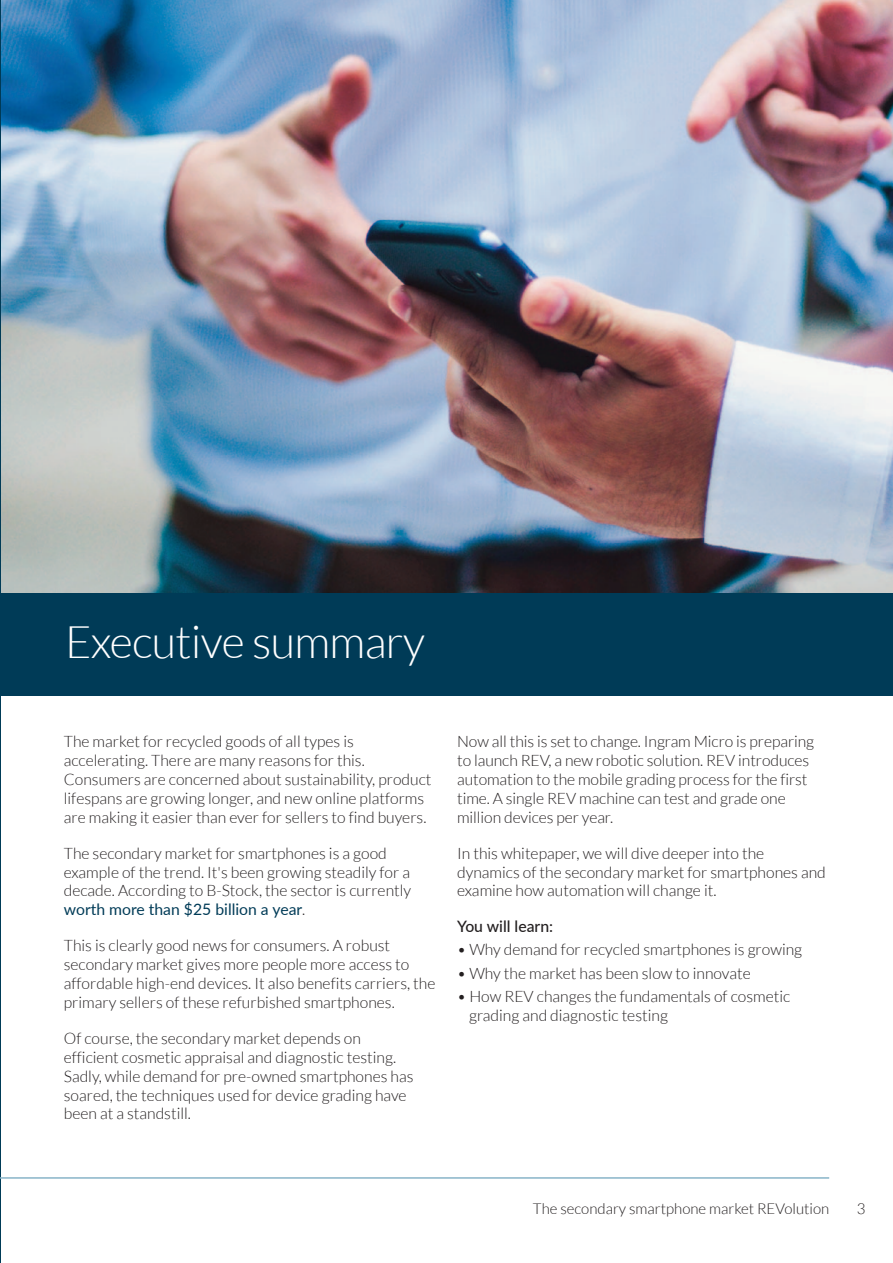
<style>
.page{position:relative;width:893px;height:1263px;background:#fff}
.page>*{position:absolute;margin:0;border:0;box-sizing:border-box;transform-origin:0 0}
.t1{font:300 45px "Lato";letter-spacing:-.015em;color:#fff}
.t2{font:300 15.75px/18.9px "Lato";color:#231f20}
.t3{font:500 15.75px "Lato";color:#231f20}
.t4{font:300 15px "Lato";color:#231f20}
.s1{font-weight:400;color:#003b57}
</style>
<div class="page">
<img style="left:0;top:0;width:893px;height:593px">
<hr style="left:0;top:1177px;width:829px;height:2px;background:#88b4c8">
<div style="left:0;top:593px;width:893px;height:102px;background:#003b57"></div>
<p class="t1" style="left:65px;top:614px;width:361px">Executive summary</p>
<p class="t2" style="left:64px;top:731px;width:369px">The market for recycled goods of all types is accelerating. There are many reasons for this.<br>Consumers are concerned about sustainability, product lifespans are growing longer, and new online platforms are making it easier than ever for sellers to find buyers.</p>
<p class="t2" style="left:64px;top:843px;width:349px">The secondary market for smartphones is a good example of the trend. It's been growing steadily for a decade. According to B-Stock, the sector is currently <span class="s1">worth more than $25 billion a year</span>.</p>
<p class="t2" style="left:64px;top:936px;width:373px">This is clearly good news for consumers. A robust secondary market gives more people more access to affordable high-end devices. It also benefits carriers, the primary sellers of these refurbished smartphones.</p>
<p class="t2" style="left:64px;top:1028px;width:351px">Of course, the secondary market depends on efficient cosmetic appraisal and diagnostic testing.<br>Sadly, while demand for pre-owned smartphones has soared, the techniques used for device grading have been at a standstill.</p>
<p class="t2" style="left:457px;top:731px;width:359px">Now all this is set to change. Ingram Micro is preparing to launch REV, a new robotic solution. REV introduces automation to the mobile grading process for the first time. A single REV machine can test and grade one million devices per year.</p>
<p class="t2" style="left:457px;top:843px;width:370px">In this whitepaper, we will dive deeper into the dynamics of the secondary market for smartphones and examine how automation will change it.</p>
<p class="t3" style="left:457px;top:917px;width:97px">You will learn:</p>
<p class="t2" style="left:457px;top:940px;width:347px">• Why demand for recycled smartphones is growing</p>
<p class="t2" style="left:457px;top:963px;width:295px">• Why the market has been slow to innovate</p>
<p class="t2" style="left:469px;top:986px;width:323px;text-indent:-12px">• How REV changes the fundamentals of cosmetic grading and diagnostic testing</p>
<p class="t4" style="left:533px;top:1199px;width:298px">The secondary smartphone market REVolution</p>
<p class="t4" style="left:857px;top:1199px;width:10px">3</p>
</div>
